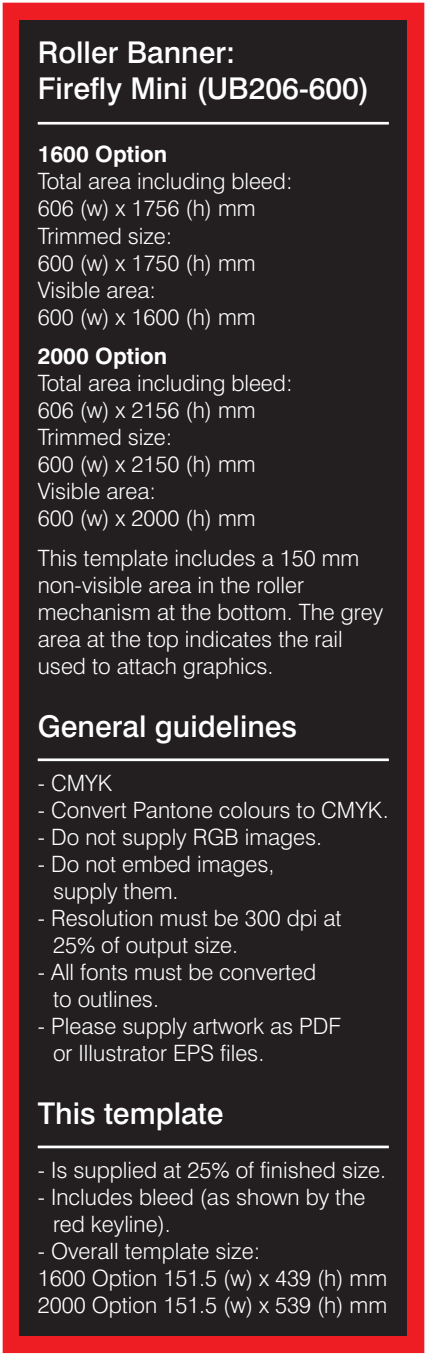
<style>
.page{position:relative;width:427px;height:1354px;background:#fff}
.page>*{position:absolute;margin:0;border:0;box-sizing:border-box;transform-origin:0 0}
.t1{font:500 30px/36px "Swiss 721 BT";color:#fff}
.t2{font:300 22.5px/27px "Swiss 721 BT";color:#fff}
.t3{font:700 22.5px "Swiss 721 BT";color:#fff}
</style>
<div class="page">
<div style="left:3px;top:3px;width:420px;height:1350px;border:25px solid #ee1d23"></div>
<div style="left:20px;top:20px;width:386px;height:1315px;background:#231f20"></div>
<hr style="left:38px;top:122px;width:350px;height:3px;background:#fff">
<hr style="left:38px;top:758px;width:350px;height:3px;background:#fff">
<hr style="left:38px;top:1145px;width:350px;height:3px;background:#fff">
<h1 class="t1" style="left:38px;top:35px;width:333px">Roller Banner:<br>Firefly Mini (UB206-600)</h1>
<p class="t3" style="left:38px;top:141px;width:131px">1600 Option</p>
<p class="t2" style="left:38px;top:168px;width:256px">Total area including bleed:<br>606 (w) x 1756 (h) mm<br>Trimmed size:<br>600 (w) x 1750 (h) mm<br>Visible area:<br>600 (w) x 1600 (h) mm</p>
<p class="t3" style="left:38px;top:342px;width:131px">2000 Option</p>
<p class="t2" style="left:38px;top:369px;width:256px">Total area including bleed:<br>606 (w) x 2156 (h) mm<br>Trimmed size:<br>600 (w) x 2150 (h) mm<br>Visible area:<br>600 (w) x 2000 (h) mm</p>
<p class="t2" style="left:38px;top:544px;width:346px">This template includes a 150 mm non-visible area in the roller mechanism at the bottom. The grey area at the top indicates the rail used to attach graphics.</p>
<h1 class="t1" style="left:38px;top:708px;width:260px">General guidelines</h1>
<p class="t2" style="left:38px;top:769px;width:76px">- CMYK</p>
<p class="t2" style="left:38px;top:796px;width:352px">- Convert Pantone colours to CMYK.</p>
<p class="t2" style="left:38px;top:823px;width:285px">- Do not supply RGB images.</p>
<p class="t2" style="left:53px;top:850px;width:223px;text-indent:-15px">- Do not embed images, supply them.</p>
<p class="t2" style="left:53px;top:904px;width:290px;text-indent:-15px">- Resolution must be 300 dpi at<br>25% of output size.</p>
<p class="t2" style="left:53px;top:958px;width:264px;text-indent:-15px">- All fonts must be converted to outlines.</p>
<p class="t2" style="left:53px;top:1012px;width:289px;text-indent:-15px">- Please supply artwork as PDF or Illustrator EPS files.</p>
<h1 class="t1" style="left:38px;top:1095px;width:187px">This template</h1>
<p class="t2" style="left:38px;top:1156px;width:349px">- Is supplied at 25% of finished size.</p>
<p class="t2" style="left:53px;top:1183px;width:313px;text-indent:-15px">- Includes bleed (as shown by the red keyline).</p>
<p class="t2" style="left:38px;top:1237px;width:350px">- Overall template size:<br>1600 Option 151.5 (w) x 439 (h) mm<br>2000 Option 151.5 (w) x 539 (h) mm</p>
</div>
